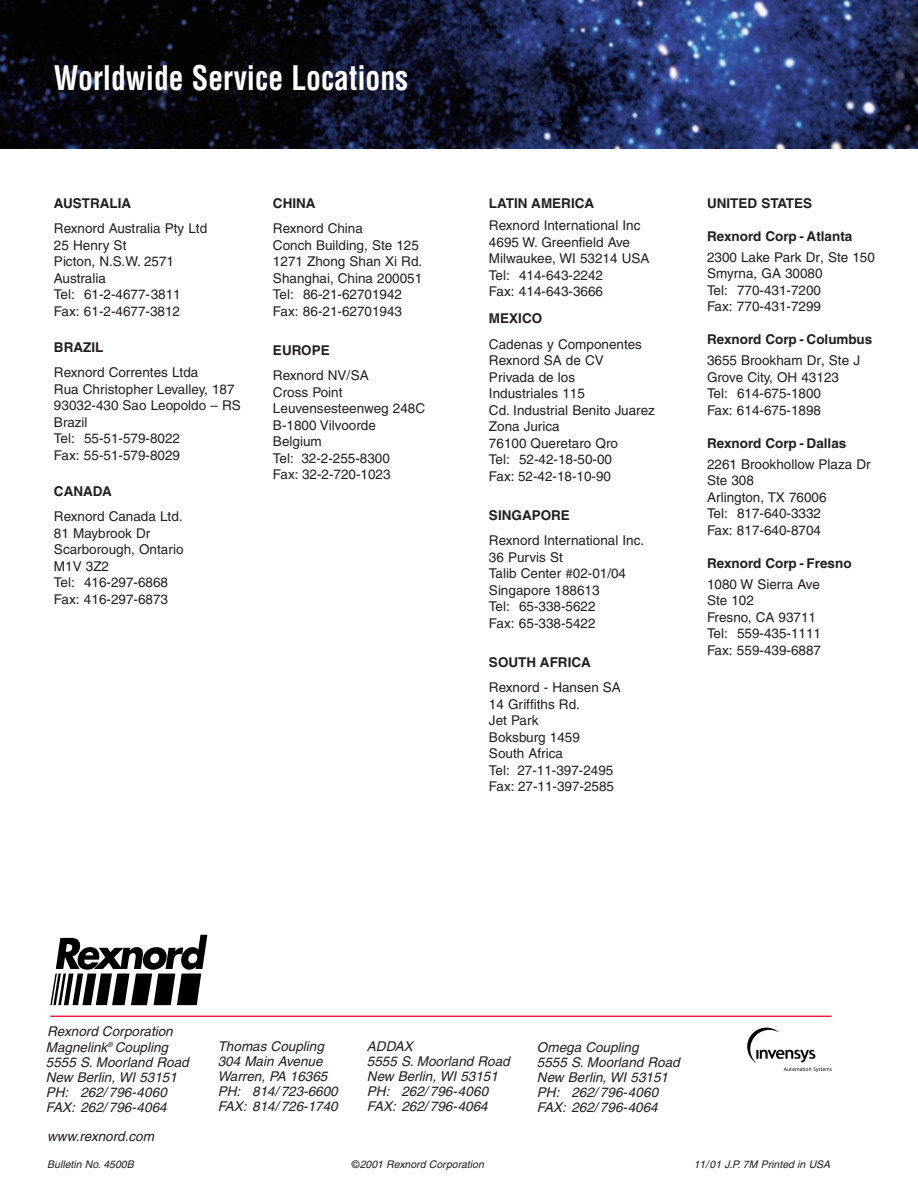
<style>
.page{position:relative;width:918px;height:1188px;background:#fff}
.page>*{position:absolute;margin:0;border:0;box-sizing:border-box;transform-origin:0 0}
.t1{font:700 condensed 33px "Helvetica";color:#fff;scale:.9 1}
.t2{font:13.5px/16.5px "Helvetica";color:#231f20}
.t3{font:italic 13.5px/15px "Helvetica";color:#231f20}
.t4{font:700 13.5px "Helvetica";color:#231f20}
.t5{font:italic 10.5px "Helvetica";color:#231f20}
.s1{font-style:normal}
</style>
<div class="page">
<img style="left:0;top:0;width:918px;height:148px">
<hr style="left:50px;top:1016px;width:782px;height:1px;background:#ed1845">
<svg style="left:50px;top:935px;width:157px;height:70px"></svg>
<svg style="left:747px;top:1028px;width:85px;height:44px"></svg>
<h1 class="t1" style="left:54px;top:65px;width:395px">Worldwide Service Locations</h1>
<p class="t4" style="left:54px;top:198px;width:79px">AUSTRALIA</p>
<p class="t2" style="left:54px;top:221px;width:155px">Rexnord Australia Pty Ltd<br>25 Henry St<br>Picton, N.S.W. 2571<br>Australia<br>Tel: 61-2-4677-3811<br>Fax: 61-2-4677-3812</p>
<p class="t4" style="left:54px;top:342px;width:51px">BRAZIL</p>
<p class="t2" style="left:54px;top:365px;width:188px">Rexnord Correntes Ltda<br>Rua Christopher Levalley, 187<br>93032-430 Sao Leopoldo – RS<br>Brazil<br>Tel: 55-51-579-8022<br>Fax: 55-51-579-8029</p>
<p class="t4" style="left:54px;top:486px;width:59px">CANADA</p>
<p class="t2" style="left:54px;top:509px;width:131px">Rexnord Canada Ltd.<br>81 Maybrook Dr<br>Scarborough, Ontario<br>M1V 3Z2<br>Tel: 416-297-6868<br>Fax: 416-297-6873</p>
<p class="t4" style="left:273px;top:198px;width:44px">CHINA</p>
<p class="t2" style="left:273px;top:221px;width:151px">Rexnord China<br>Conch Building, Ste 125<br>1271 Zhong Shan Xi Rd.<br>Shanghai, China 200051<br>Tel: 86-21-62701942<br>Fax: 86-21-62701943</p>
<p class="t4" style="left:273px;top:345px;width:58px">EUROPE</p>
<p class="t2" style="left:273px;top:368px;width:154px">Rexnord NV/SA<br>Cross Point<br>Leuvensesteenweg 248C<br>B-1800 Vilvoorde<br>Belgium<br>Tel: 32-2-255-8300<br>Fax: 32-2-720-1023</p>
<p class="t4" style="left:489px;top:198px;width:107px">LATIN AMERICA</p>
<p class="t2" style="left:489px;top:218px;width:162px">Rexnord International Inc<br>4695 W. Greenfield Ave<br>Milwaukee, WI 53214 USA<br>Tel: 414-643-2242<br>Fax: 414-643-3666</p>
<p class="t4" style="left:489px;top:313px;width:55px">MEXICO</p>
<p class="t2" style="left:489px;top:337px;width:168px">Cadenas y Componentes<br>Rexnord SA de CV<br>Privada de los<br>Industriales 115<br>Cd. Industrial Benito Juarez<br>Zona Jurica<br>76100 Queretaro Qro<br>Tel: 52-42-18-50-00<br>Fax: 52-42-18-10-90</p>
<p class="t4" style="left:489px;top:510px;width:83px">SINGAPORE</p>
<p class="t2" style="left:489px;top:533px;width:157px">Rexnord International Inc.<br>36 Purvis St<br>Talib Center #02-01/04<br>Singapore 188613<br>Tel: 65-338-5622<br>Fax: 65-338-5422</p>
<p class="t4" style="left:489px;top:657px;width:103px">SOUTH AFRICA</p>
<p class="t2" style="left:489px;top:680px;width:134px">Rexnord - Hansen SA<br>14 Griffiths Rd.<br>Jet Park<br>Boksburg 1459<br>South Africa<br>Tel: 27-11-397-2495<br>Fax: 27-11-397-2585</p>
<p class="t4" style="left:707px;top:198px;width:107px">UNITED STATES</p>
<p class="t4" style="left:707px;top:231px;width:147px">Rexnord Corp - Atlanta</p>
<p class="t2" style="left:707px;top:250px;width:169px">2300 Lake Park Dr, Ste 150<br>Smyrna, GA 30080<br>Tel: 770-431-7200<br>Fax: 770-431-7299</p>
<p class="t4" style="left:707px;top:334px;width:167px">Rexnord Corp - Columbus</p>
<p class="t2" style="left:707px;top:353px;width:155px">3655 Brookham Dr, Ste J<br>Grove City, OH 43123<br>Tel: 614-675-1800<br>Fax: 614-675-1898</p>
<p class="t4" style="left:707px;top:438px;width:141px">Rexnord Corp - Dallas</p>
<p class="t2" style="left:707px;top:457px;width:165px">2261 Brookhollow Plaza Dr<br>Ste 308<br>Arlington, TX 76006<br>Tel: 817-640-3332<br>Fax: 817-640-8704</p>
<p class="t4" style="left:707px;top:558px;width:146px">Rexnord Corp - Fresno</p>
<p class="t2" style="left:707px;top:577px;width:116px">1080 W Sierra Ave<br>Ste 102<br>Fresno, CA 93711<br>Tel: 559-435-1111<br>Fax: 559-439-6887</p>
<p class="t3" style="left:47px;top:1025px;width:127px">Rexnord Corporation</p>
<p class="t3" style="left:46px;top:1041px;width:144px">Magnelink<sup>®</sup> Coupling<br>5555 S. Moorland Road<br>New Berlin, WI 53151<br>PH: 262/ 796-4060<br>FAX: 262/ 796-4064</p>
<p class="t3" style="left:218px;top:1040px;width:122px">Thomas Coupling<br>304 Main Avenue<br>Warren, PA 16365<br>PH: 814/ 723-6600<br>FAX: 814/ 726-1740</p>
<p class="t3" style="left:537px;top:1041px;width:144px">Omega Coupling<br>5555 S. Moorland Road<br>New Berlin, WI 53151<br>PH: 262/ 796-4060<br>FAX: 262/ 796-4064</p>
<p class="t3" style="left:367px;top:1040px;width:144px">ADDAX<br>5555 S. Moorland Road<br>New Berlin, WI 53151<br>PH: 262/ 796-4060<br>FAX: 262/ 796-4064</p>
<p class="t3" style="left:47px;top:1130px;width:108px">www.rexnord.com</p>
<p class="t5" style="left:47px;top:1160px;width:88px">Bulletin No. 4500B</p>
<p class="t5" style="left:352px;top:1160px;width:133px"><span class="s1">©</span>2001 Rexnord Corporation</p>
<p class="t5" style="left:694px;top:1160px;width:138px">11/01 J.P. 7M Printed in USA</p>
</div>
